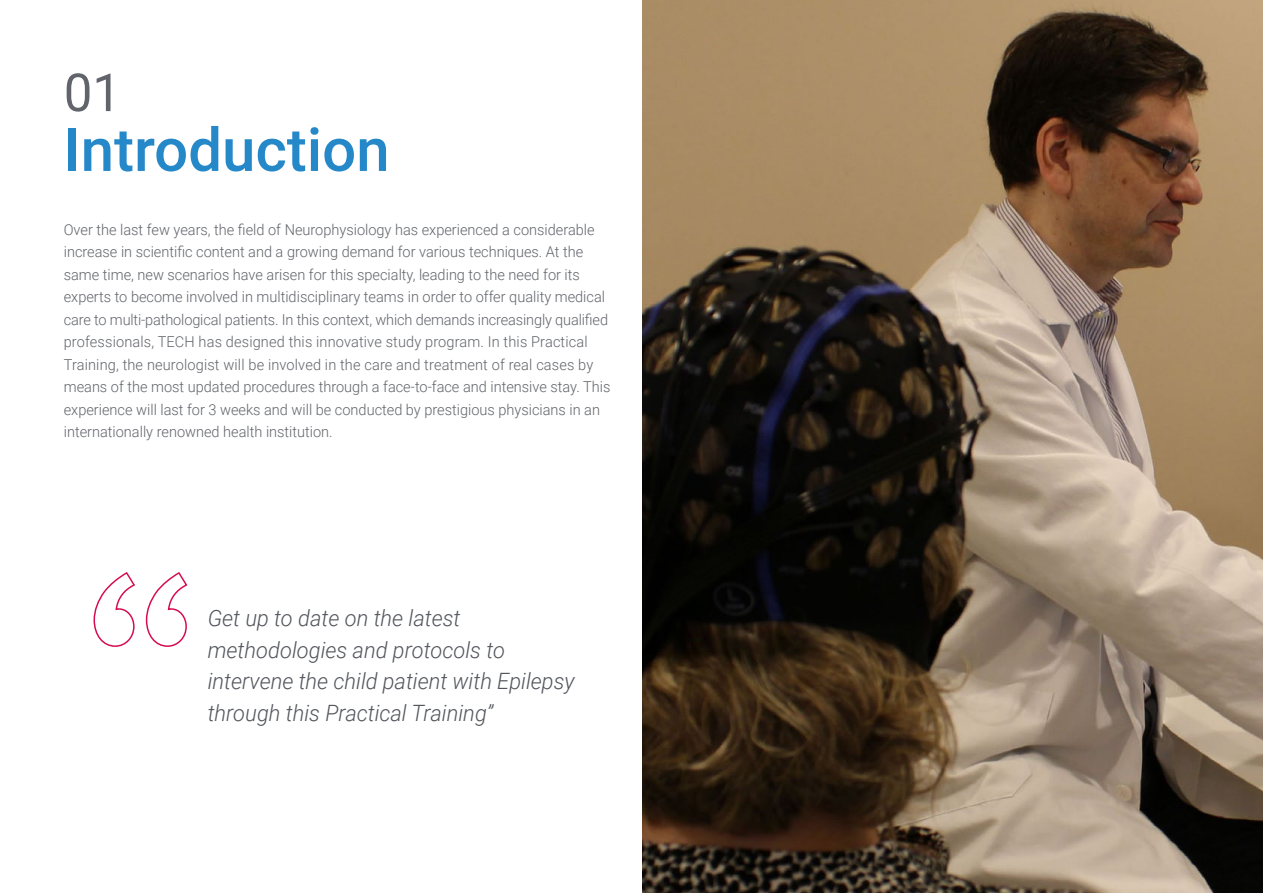
<style>
.page{position:relative;width:1263px;height:893px;background:#fff}
.page>*{position:absolute;margin:0;border:0;box-sizing:border-box;transform-origin:0 0}
.t1{font:500 60px "Roboto";color:#2488c9}
.t2{font:52.5px "Roboto";color:#61646a}
.t3{font:italic 300 22.5px/31.5px "Roboto";color:#52555b}
.t4{font:300 15px/22.5px "Roboto";color:#61646a}
</style>
<div class="page">
<svg style="left:93px;top:572px;width:95px;height:75px"></svg>
<img style="left:642px;top:0;width:621px;height:893px">
<h2 class="t2" style="left:64px;top:56px;width:59px">01</h2>
<h1 class="t1" style="left:64px;top:108px;width:327px">Introduction</h1>
<p class="t4" style="left:64px;top:217px;width:548px">Over the last few years, the field of Neurophysiology has experienced a considerable increase in scientific content and a growing demand for various techniques. At the same time, new scenarios have arisen for this specialty, leading to the need for its experts to become involved in multidisciplinary teams in order to offer quality medical care to multi-pathological patients. In this context, which demands increasingly qualified professionals, TECH has designed this innovative study program. In this Practical Training, the neurologist will be involved in the care and treatment of real cases by means of the most updated procedures through a face-to-face and intensive stay. This experience will last for 3 weeks and will be conducted by prestigious physicians in an internationally renowned health institution.</p>
<h3 class="t3" style="left:208px;top:602px;width:369px">Get up to date on the latest methodologies and protocols to intervene the child patient with Epilepsy through this Practical Training”</h3>
</div>
